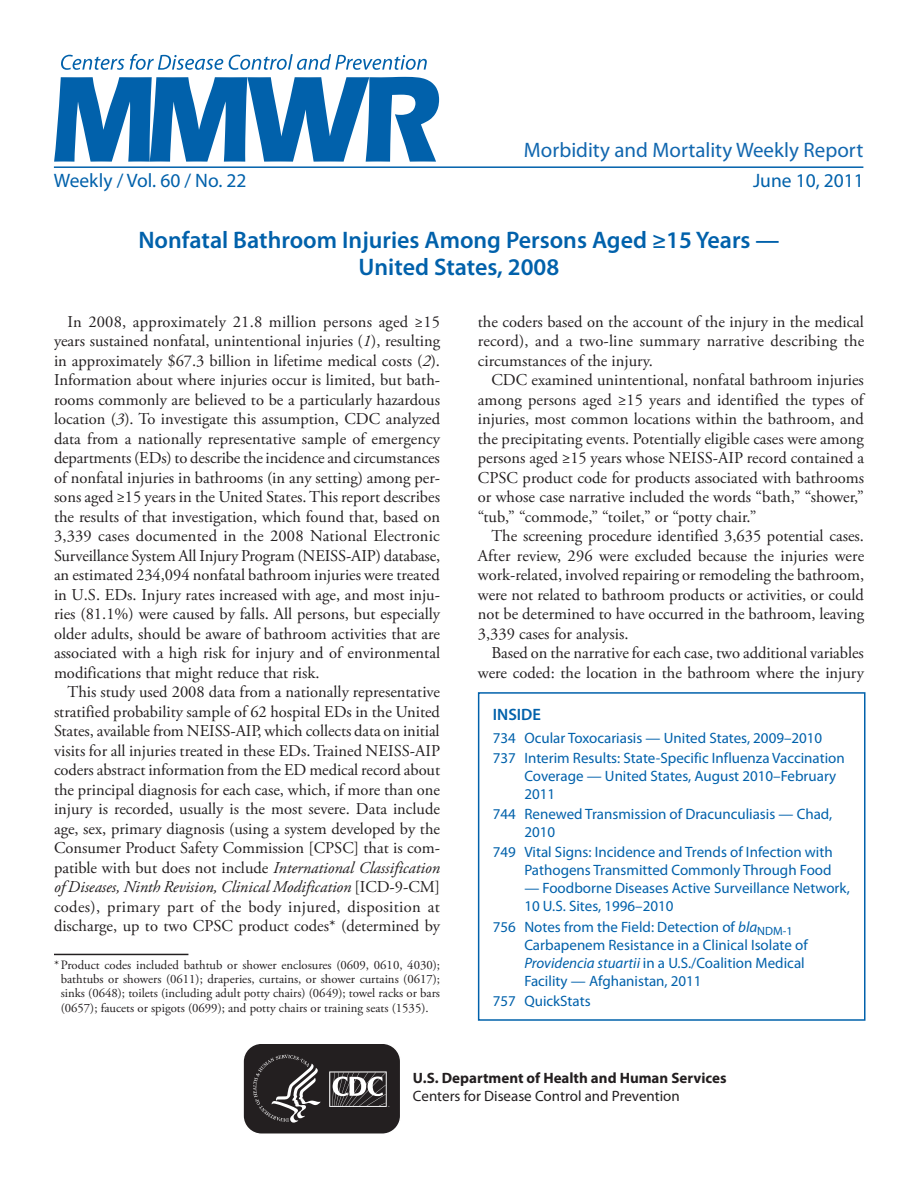
<style>
.page{position:relative;width:918px;height:1188px;background:#fff}
.page>*{position:absolute;margin:0;border:0;box-sizing:border-box;transform-origin:0 0}
.Headline{font:600 24px/27px "Myriad Pro";color:#0161ab;text-align:center}
.Image{font:21px "Myriad Pro";color:#1167af}
.Cover_Date_Vol{font:19.5px "Myriad Pro";color:#0161ab}
.Body_Text{font:16.5px/19.5px "Adobe Garamond Pro";color:#231f20;text-align:justify}
.INSIDE{font:600 16.5px "Myriad Pro";color:#0161ab}
.TOC_Headline_to_999{font:15px/18px "Myriad Pro";color:#0161ab}
.Image-2{font:700 15px/18px "Myriad Pro";color:#231f20}
.Footnote_w_Rule_TEX{font:12.75px/14.2px "Adobe Garamond Pro";color:#231f20;text-align:center}
.s1{font-style:italic}
.s2{font-weight:400}
</style>
<div class="page">
<svg style="left:243px;top:1045px;width:157px;height:89px"></svg>
<hr style="left:54px;top:166px;width:809px;height:2px;background:#0161ab">
<svg style="left:54px;top:77px;width:385px;height:85px"></svg>
<svg style="left:61px;top:54px;width:366px;height:16px"></svg>
<hr style="left:54px;top:954px;width:134px;height:1px;background:#231f20">
<div style="left:478px;top:692px;width:388px;height:329px;border:2px solid #0161ab"></div>
<p class="Image" style="left:524px;top:137px;width:341px">Morbidity and Mortality Weekly Report</p>
<p class="Cover_Date_Vol" style="left:54px;top:169px;width:194px">Weekly / Vol. 60 / No. 22</p>
<p class="Cover_Date_Vol" style="left:753px;top:169px;width:112px">June 10, 2011</p>
<p class="Headline" style="left:138px;top:225px;width:643px">Nonfatal Bathroom Injuries Among Persons Aged ≥15 Years —<br>United States, 2008</p>
<p class="Body_Text" style="left:54px;top:312px;width:388px;text-indent:13px">In 2008, approximately 21.8 million persons aged ≥15 years sustained nonfatal, unintentional injuries (<span class="s1">1</span>), resulting in approximately $67.3 billion in lifetime medical costs (<span class="s1">2</span>).<br>Information about where injuries occur is limited, but bath&shy;rooms commonly are believed to be a particularly hazardous location (<span class="s1">3</span>). To investigate this assumption, CDC analyzed data from a nationally representative sample of emergency departments (EDs) to describe the incidence and circumstances of nonfatal injuries in bathrooms (in any setting) among per&shy;sons aged ≥15 years in the United States. This report describes the results of that investigation, which found that, based on 3,339 cases documented in the 2008 National Electronic Surveillance System All Injury Program (NEISS-AIP) database, an estimated 234,094 nonfatal bathroom injuries were treated in U.S. EDs. Injury rates increased with age, and most inju&shy;ries (81.1%) were caused by falls. All persons, but especially older adults, should be aware of bathroom activities that are associated with a high risk for injury and of environmental modifications that might reduce that risk.</p>
<p class="Body_Text" style="left:54px;top:683px;width:388px;text-indent:13px">This study used 2008 data from a nationally representative stratified probability sample of 62 hospital EDs in the United States, available from NEISS-AIP, which collects data on initial visits for all injuries treated in these EDs. Trained NEISS-AIP coders abstract information from the ED medical record about the principal diagnosis for each case, which, if more than one injury is recorded, usually is the most severe. Data include age, sex, primary diagnosis (using a system developed by the Consumer Product Safety Commission [CPSC] that is com&shy;patible with but does not include <span class="s1">International Classification of Diseases, Ninth Revision, Clinical Modification</span> [ICD-9-CM] codes), primary part of the body injured, disposition at discharge, up to two CPSC product codes* (determined by</p>
<p class="Footnote_w_Rule_TEX" style="left:54px;top:958px;width:388px">*Product codes included bathtub or shower enclosures (0609, 0610, 4030); bathtubs or showers (0611); draperies, curtains, or shower curtains (0617); sinks (0648); toilets (including adult potty chairs) (0649); towel racks or bars (0657); faucets or spigots (0699); and potty chairs or training seats (1535).</p>
<p class="Body_Text" style="left:478px;top:312px;width:388px">the coders based on the account of the injury in the medical record), and a two-line summary narrative describing the circumstances of the injury.</p>
<p class="Body_Text" style="left:478px;top:371px;width:388px;text-indent:13px">CDC examined unintentional, nonfatal bathroom injuries among persons aged ≥15 years and identified the types of injuries, most common locations within the bathroom, and the precipitating events. Potentially eligible cases were among persons aged ≥15 years whose NEISS-AIP record contained a CPSC product code for products associated with bathrooms or whose case narrative included the words “bath,” “shower,” “tub,” “commode,” “toilet,” or “potty chair.”</p>
<p class="Body_Text" style="left:478px;top:527px;width:388px;text-indent:13px">The screening procedure identified 3,635 potential cases.<br>After review, 296 were excluded because the injuries were work-related, involved repairing or remodeling the bathroom, were not related to bathroom products or activities, or could not be determined to have occurred in the bathroom, leaving 3,339 cases for analysis.</p>
<p class="Body_Text" style="left:478px;top:644px;width:388px;text-align:right">Based on the narrative for each case, two additional variables were coded: the location in the bathroom where the injury</p>
<p class="INSIDE" style="left:493px;top:704px;width:50px">INSIDE</p>
<p class="TOC_Headline_to_999" style="left:493px;top:729px;width:331px">734 Ocular Toxocariasis — United States, 2009–2010</p>
<p class="TOC_Headline_to_999" style="left:524px;top:749px;width:322px;text-indent:-32px">737 Interim Results: State-Specific Influenza Vaccination<br>Coverage — United States, August 2010–February<br>2011</p>
<p class="TOC_Headline_to_999" style="left:524px;top:805px;width:310px;text-indent:-32px">744 Renewed Transmission of Dracunculiasis — Chad,<br>2010</p>
<p class="TOC_Headline_to_999" style="left:493px;top:843px;width:341px;text-align:right">749 Vital Signs: Incidence and Trends of Infection with<br>Pathogens Transmitted Commonly Through Food</p>
<p class="TOC_Headline_to_999" style="left:524px;top:879px;width:327px">— Foodborne Diseases Active Surveillance Network,<br>10 U.S. Sites, 1996–2010</p>
<p class="TOC_Headline_to_999" style="left:524px;top:917px;width:285px;text-indent:-31px">756 Notes from the Field: Detection of <span class="s1">bla</span><sub>NDM-1<br></sub>Carbapenem Resistance in a Clinical Isolate of <span class="s1">Providencia stuartii</span> in a U.S./Coalition Medical Facility — Afghanistan, 2011</p>
<p class="TOC_Headline_to_999" style="left:493px;top:991px;width:99px">757 QuickStats</p>
<p class="Image-2" style="left:413px;top:1068px;width:315px">U.S. Department of Health and Human Services<br><span class="s2">Centers for Disease Control and Prevention</span></p>
</div>
